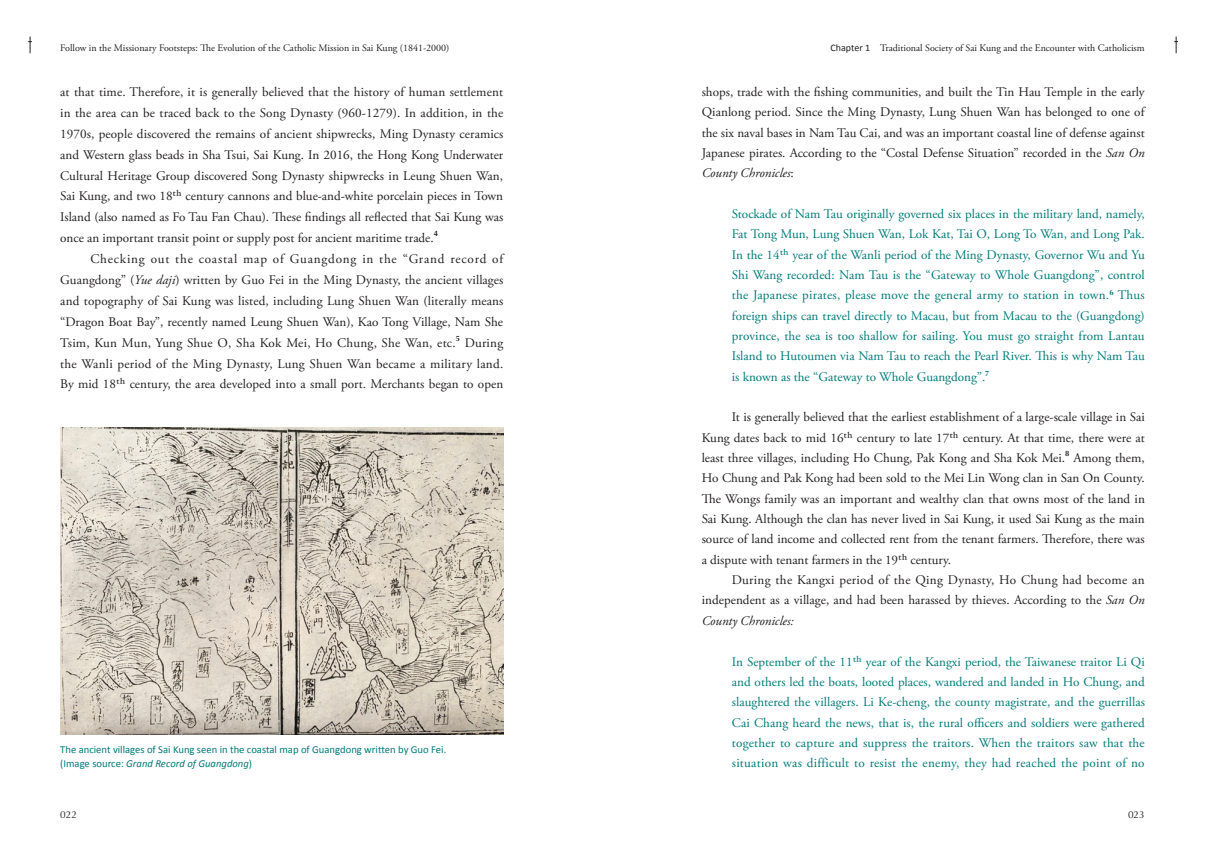
<style>
.page{position:relative;width:1205px;height:851px;background:#fff}
.page>*{position:absolute;margin:0;border:0;box-sizing:border-box;transform-origin:0 0}
.內文_eng{font:13.12px/20.9px "Adobe Garamond Pro";color:#231f20;text-align:justify}
.YW_eng{font:13.12px/20.4px "Adobe Garamond Pro";letter-spacing:.02em;color:#007a79;text-align:justify}
.t1{font:10.62px "Calibri";color:#007a79}
.t2{font:italic 10.62px "Calibri";color:#007a79}
.t3{font:10px "Adobe Garamond Pro";color:#231f20}
.t4{font:10px "Optima";color:#231f20}
.內文_eng-2{font:700 7.62px "Optima";color:#231f20}
.s1{font-family:"Calibri"}
.s2{font-style:italic}
.s3{font-style:normal}
</style>
<div class="page">
<img style="left:60px;top:427px;width:443px;height:307px">
<svg style="left:1174px;top:36px;width:4px;height:17px"></svg>
<svg style="left:28px;top:36px;width:4px;height:17px"></svg>
<p class="t3" style="left:60px;top:42px;width:391px">Follow in the Missionary Footsteps: The Evolution of the Catholic Mission in Sai Kung (1841-2000)</p>
<p class="t3" style="left:830px;top:42px;width:316px"><span class="s1">Chapter 1</span> Traditional Society of Sai Kung and the Encounter with Catholicism</p>
<p class="內文_eng" style="left:60px;top:82px;width:445px">at that time. Therefore, it is generally believed that the history of human settlement in the area can be traced back to the Song Dynasty (960-1279). In addition, in the 1970s, people discovered the remains of ancient shipwrecks, Ming Dynasty ceramics and Western glass beads in Sha Tsui, Sai Kung. In 2016, the Hong Kong Underwater Cultural Heritage Group discovered Song Dynasty shipwrecks in Leung Shuen Wan, Sai Kung, and two 18th century cannons and blue-and-white porcelain pieces in Town Island (also named as Fo Tau Fan Chau). These findings all reflected that Sai Kung was once an important transit point or supply post for ancient maritime trade.</p>
<p class="內文_eng-2" style="left:434px;top:229px;width:6px">4</p>
<p class="內文_eng" style="left:60px;top:249px;width:445px;text-indent:30px">Checking out the coastal map of Guangdong in the “Grand record of Guangdong” (<span class="s2">Yue daji</span>) written by Guo Fei in the Ming Dynasty, the ancient villages and topography of Sai Kung was listed, including Lung Shuen Wan (literally means “Dragon Boat Bay”, recently named Leung Shuen Wan), Kao Tong Village, Nam She Tsim, Kun Mun, Yung Shue O, Sha Kok Mei, Ho Chung, She Wan, etc.</p>
<p class="內文_eng-2" style="left:456px;top:333px;width:6px">5</p>
<p class="內文_eng" style="left:60px;top:332px;width:445px;text-indent:404px">During the Wanli period of the Ming Dynasty, Lung Shuen Wan became a military land.<br>By mid 18th century, the area developed into a small port. Merchants began to open</p>
<p class="t1" style="left:60px;top:743px;width:388px">The ancient villages of Sai Kung seen in the coastal map of Guangdong written by Guo Fei.</p>
<p class="t2" style="left:60px;top:756px;width:193px"><span class="s3">(Image source:</span> Grand Record of Guangdong<span class="s3">)</span></p>
<p class="內文_eng" style="left:702px;top:82px;width:444px;line-height:20.4px">shops, trade with the fishing communities, and built the Tin Hau Temple in the early Qianlong period. Since the Ming Dynasty, Lung Shuen Wan has belonged to one of the six naval bases in Nam Tau Cai, and was an important coastal line of defense against Japanese pirates. According to the “Costal Defense Situation” recorded in the <span class="s2">San On County Chronicles</span>:</p>
<p class="YW_eng" style="left:732px;top:204px;width:414px">Stockade of Nam Tau originally governed six places in the military land, namely, Fat Tong Mun, Lung Shuen Wan, Lok Kat, Tai O, Long To Wan, and Long Pak.<br>In the 14th year of the Wanli period of the Ming Dynasty, Governor Wu and Yu Shi Wang recorded: Nam Tau is the “Gateway to Whole Guangdong”, control the Japanese pirates, please move the general army to station in town.<sup>6</sup> Thus foreign ships can travel directly to Macau, but from Macau to the (Guangdong) province, the sea is too shallow for sailing. You must go straight from Lantau Island to Hutoumen via Nam Tau to reach the Pearl River. This is why Nam Tau is known as the “Gateway to Whole Guangdong”.<sup>7</sup></p>
<p class="內文_eng" style="left:702px;top:407px;width:444px;line-height:20.4px;text-indent:30px">It is generally believed that the earliest establishment of a large-scale village in Sai Kung dates back to mid 16th century to late 17th century. At that time, there were at least three villages, including Ho Chung, Pak Kong and Sha Kok Mei.</p>
<p class="內文_eng-2" style="left:1065px;top:449px;width:6px">8</p>
<p class="內文_eng" style="left:702px;top:448px;width:445px;line-height:20.4px;text-indent:372px">Among them, Ho Chung and Pak Kong had been sold to the Mei Lin Wong clan in San On County.<br>The Wongs family was an important and wealthy clan that owns most of the land in Sai Kung. Although the clan has never lived in Sai Kung, it used Sai Kung as the main source of land income and collected rent from the tenant farmers. Therefore, there was a dispute with tenant farmers in the 19th century.</p>
<p class="內文_eng" style="left:702px;top:570px;width:444px;line-height:20.4px;text-indent:30px">During the Kangxi period of the Qing Dynasty, Ho Chung had become an independent as a village, and had been harassed by thieves. According to the <span class="s2">San On County Chronicles:</span></p>
<p class="YW_eng" style="left:732px;top:651px;width:414px">In September of the 11th year of the Kangxi period, the Taiwanese traitor Li Qi and others led the boats, looted places, wandered and landed in Ho Chung, and slaughtered the villagers. Li Ke-cheng, the county magistrate, and the guerrillas Cai Chang heard the news, that is, the rural officers and soldiers were gathered together to capture and suppress the traitors. When the traitors saw that the situation was difficult to resist the enemy, they had reached the point of no</p>
<p class="t4" style="left:60px;top:808px;width:18px">022</p>
<p class="t4" style="left:1128px;top:808px;width:18px">023</p>
</div>
